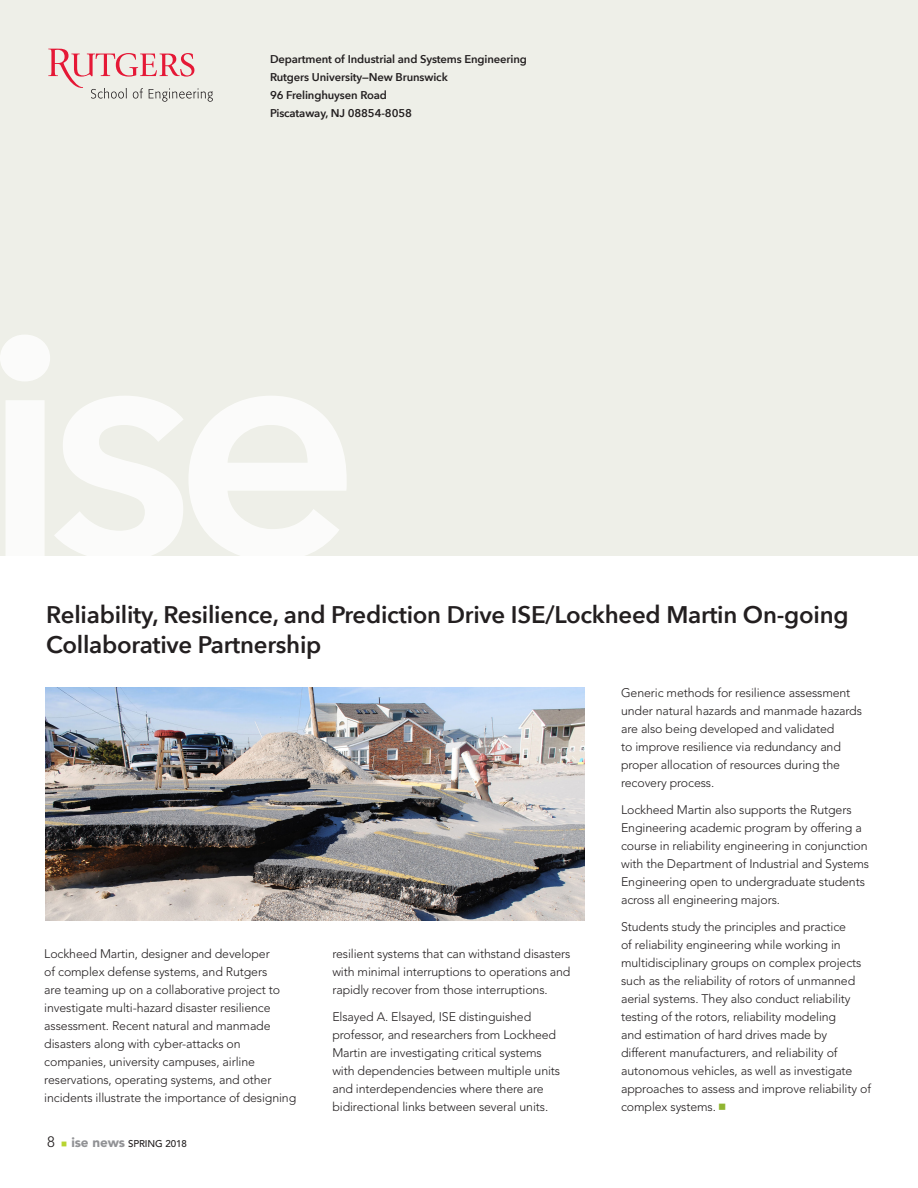
<style>
.page{position:relative;width:918px;height:1188px;background:#fff}
.page>*{position:absolute;margin:0;border:0;box-sizing:border-box;transform-origin:0 0}
.Bold_Head_16_pt{font:600 24px/30px "Avenir Next";letter-spacing:-.01em;color:#231f20}
.t1{font:300 15px "Avenir LT Std";color:#231f20}
.Body_Text{font:300 12.3px/18px "Avenir LT Std";letter-spacing:-.01em;color:#231f20}
.Narrow_col_text_7_5{font:600 11.25px "Avenir Next";letter-spacing:-.01em;color:#231f20}
.t2{font:500 9.75px "Avenir LT Std";letter-spacing:-.01em;color:#231f20}
.t3{font:6px "Universal Newswith Comm Pi";color:#b8d432}
.s1{font-weight:900;font-size:13.5px;color:#919295}
.s2{font-family:"Universal Newswith Comm Pi";font-weight:400;color:#90b531}
</style>
<div class="page">
<div style="left:0;top:0;width:918px;height:556px;background:#eeefe8"></div>
<svg style="left:48px;top:48px;width:165px;height:54px"></svg>
<svg style="left:0;top:335px;width:347px;height:221px"></svg>
<img style="left:45px;top:688px;width:540px;height:233px">
<p class="Narrow_col_text_7_5" style="left:270px;top:49px;width:259px">Department of Industrial and Systems Engineering</p>
<p class="Narrow_col_text_7_5" style="left:270px;top:67px;width:179px">Rutgers University—New Brunswick</p>
<p class="Narrow_col_text_7_5" style="left:270px;top:85px;width:119px">96 Frelinghuysen Road</p>
<p class="Narrow_col_text_7_5" style="left:270px;top:103px;width:144px">Piscataway, NJ 08854-8058</p>
<p class="Bold_Head_16_pt" style="left:46px;top:599px;width:804px">Reliability, Resilience, and Prediction Drive ISE/Lockheed Martin On-going<br>Collaborative Partnership</p>
<p class="Body_Text" style="left:44px;top:945px;width:253px">Lockheed Martin, designer and developer<br>of complex defense systems, and Rutgers<br>are teaming up on a collaborative project to investigate multi-hazard disaster resilience assessment. Recent natural and manmade disasters along with cyber-attacks on companies, university campuses, airline reservations, operating systems, and other incidents illustrate the importance of designing</p>
<p class="Body_Text" style="left:332px;top:945px;width:240px;text-align:justify">resilient systems that can withstand disasters with minimal interruptions to operations and rapidly recover from those interruptions.</p>
<p class="Body_Text" style="left:332px;top:1008px;width:229px">Elsayed A. Elsayed, ISE distinguished professor, and researchers from Lockheed Martin are investigating critical systems with dependencies between multiple units and interdependencies where there are bidirectional links between several units.</p>
<p class="t1" style="left:47px;top:1133px;width:9px">8</p>
<p class="t3" style="left:61px;top:1141px;width:7px">m</p>
<p class="t2" style="left:71px;top:1138px;width:117px"><span class="s1">ise news</span> SPRING 2018</p>
<p class="Body_Text" style="left:621px;top:684px;width:242px">Generic methods for resilience assessment under natural hazards and manmade hazards are also being developed and validated<br>to improve resilience via redundancy and proper allocation of resources during the recovery process.</p>
<p class="Body_Text" style="left:621px;top:801px;width:250px">Lockheed Martin also supports the Rutgers Engineering academic program by offering a course in reliability engineering in conjunction with the Department of Industrial and Systems Engineering open to undergraduate students across all engineering majors.</p>
<p class="Body_Text" style="left:621px;top:918px;width:251px">Students study the principles and practice<br>of reliability engineering while working in multidisciplinary groups on complex projects such as the reliability of rotors of unmanned aerial systems. They also conduct reliability testing of the rotors, reliability modeling<br>and estimation of hard drives made by different manufacturers, and reliability of autonomous vehicles, as well as investigate approaches to assess and improve reliability of complex systems. <span class="s2">n</span></p>
</div>
